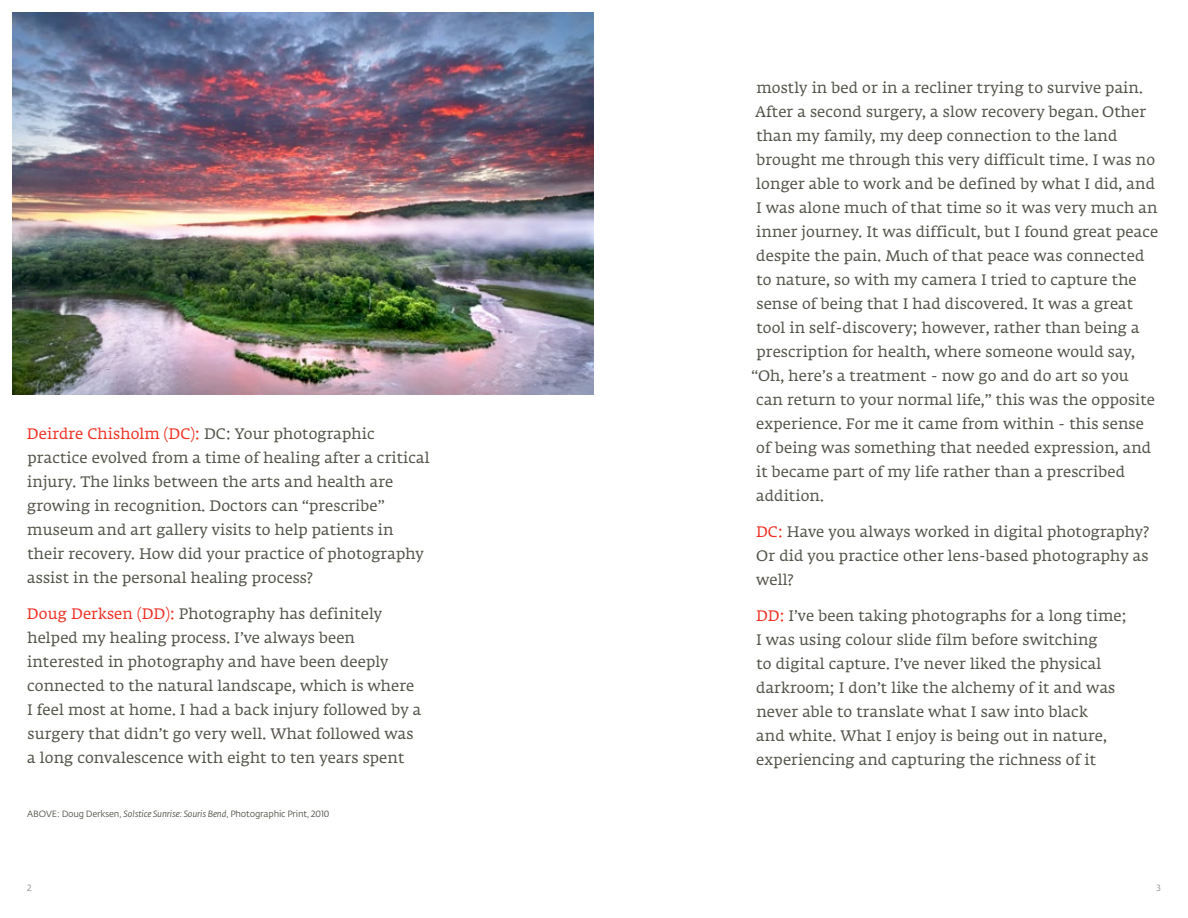
<style>
.page{position:relative;width:1188px;height:918px;background:#fff}
.page>*{position:absolute;margin:0;border:0;box-sizing:border-box;transform-origin:0 0}
.t1{font:15px/24px "Fedra Serif A Std";letter-spacing:.01em;color:#54534a}
.t2{font:9px "Fedra Sans Std";letter-spacing:-.02em;color:#54534a}
.t3{font:9px "Fedra Sans Std";color:#8e8e85}
.s1{color:#ee3124}
.s2{font-style:italic}
</style>
<div class="page">
<img style="left:13px;top:13px;width:581px;height:382px">
<p class="t1" style="left:27px;top:423px;width:404px"><span class="s1">Deirdre Chisholm (DC):</span> DC: Your photographic practice evolved from a time of healing after a critical injury. The links between the arts and health are growing in recognition. Doctors can “prescribe” museum and art gallery visits to help patients in their recovery. How did your practice of photography assist in the personal healing process?</p>
<p class="t1" style="left:27px;top:603px;width:396px"><span class="s1">Doug Derksen (DD):</span> Photography has definitely helped my healing process. I’ve always been interested in photography and have been deeply connected to the natural landscape, which is where I feel most at home. I had a back injury followed by a surgery that didn’t go very well. What followed was a long convalescence with eight to ten years spent</p>
<p class="t2" style="left:27px;top:808px;width:304px">ABOVE: Doug Derksen, <span class="s2">Solstice Sunrise: Souris Bend</span>, Photographic Print, 2010</p>
<p class="t1" style="left:756px;top:77px;width:388px">mostly in bed or in a recliner trying to survive pain.</p>
<p class="t1" style="left:755px;top:101px;width:392px">After a second surgery, a slow recovery began. Other</p>
<p class="t1" style="left:756px;top:125px;width:363px">than my family, my deep connection to the land</p>
<p class="t1" style="left:757px;top:149px;width:400px">brought me through this very difficult time. I was no</p>
<p class="t1" style="left:756px;top:173px;width:400px">longer able to work and be defined by what I did, and</p>
<p class="t1" style="left:756px;top:197px;width:403px">I was alone much of that time so it was very much an</p>
<p class="t1" style="left:756px;top:221px;width:403px">inner journey. It was difficult, but I found great peace</p>
<p class="t1" style="left:756px;top:245px;width:390px">despite the pain. Much of that peace was connected</p>
<p class="t1" style="left:756px;top:269px;width:382px">to nature, so with my camera I tried to capture the</p>
<p class="t1" style="left:757px;top:293px;width:378px">sense of being that I had discovered. It was a great</p>
<p class="t1" style="left:756px;top:317px;width:385px">tool in self-discovery; however, rather than being a</p>
<p class="t1" style="left:757px;top:341px;width:380px">prescription for health, where someone would say,</p>
<p class="t1" style="left:752px;top:365px;width:379px">“Oh, here’s a treatment - now go and do art so you</p>
<p class="t1" style="left:756px;top:389px;width:400px">can return to your normal life,” this was the opposite</p>
<p class="t1" style="left:756px;top:413px;width:389px">experience. For me it came from within - this sense</p>
<p class="t1" style="left:756px;top:437px;width:396px">of being was something that needed expression, and</p>
<p class="t1" style="left:756px;top:461px;width:370px">it became part of my life rather than a prescribed</p>
<p class="t1" style="left:756px;top:485px;width:69px">addition.</p>
<p class="t1" style="left:756px;top:521px;width:394px;text-align:justify"><span class="s1">DC:</span> Have you always worked in digital photography?<br>Or did you practice other lens-based photography as well?</p>
<p class="t1" style="left:756px;top:605px;width:372px"><span class="s1">DD:</span> I’ve been taking photographs for a long time; I was using colour slide film before switching<br>to digital capture. I’ve never liked the physical darkroom; I don’t like the alchemy of it and was never able to translate what I saw into black<br>and white. What I enjoy is being out in nature, experiencing and capturing the richness of it</p>
<p class="t3" style="left:27px;top:883px;width:6px">2</p>
<p class="t3" style="left:1156px;top:883px;width:6px">3</p>
</div>
